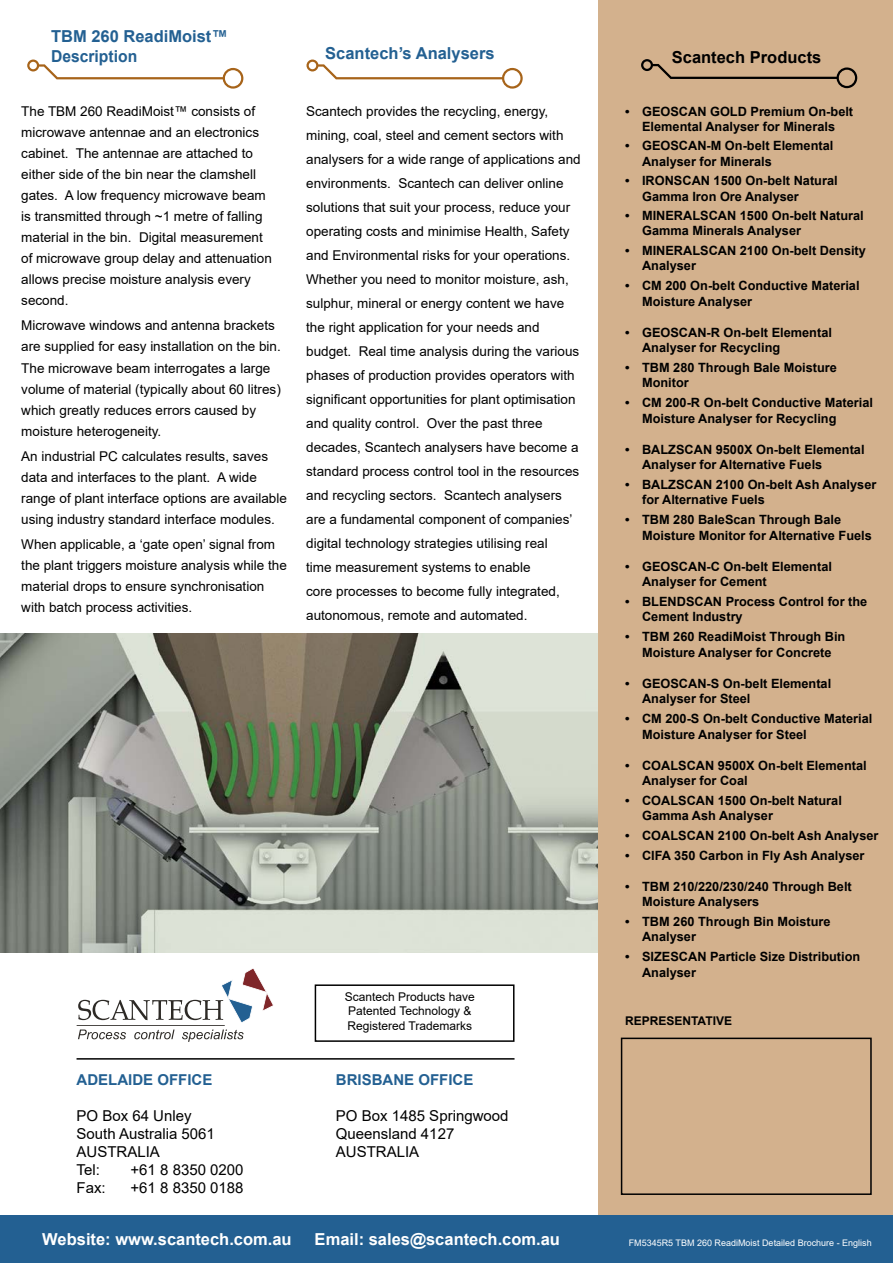
<style>
.page{position:relative;width:893px;height:1263px;background:#fff}
.page>*{position:absolute;margin:0;border:0;box-sizing:border-box;transform-origin:0 0}
.t1{font:700 16.5px "Arial";color:#fff}
.t2{font:700 16.5px/19.8px "Arial";color:#236092}
.t3{font:700 16.5px "Arial";color:#000}
.t4{font:15px/18px "Arial";color:#000}
.t5{font:700 15px "Arial";color:#236092}
.t6{font:13.5px/24px "Arial";color:#000}
.t7{font:700 12.75px/15.3px "Arial";color:#000}
.t8{font:12px/14.4px "Arial";color:#000}
.t9{font:700 12px "Arial";color:#000}
.t10{font:9px "Arial";color:#fff}
</style>
<div class="page">
<img style="left:0;top:634px;width:598px;height:318px">
<div style="left:598px;top:0;width:295px;height:1263px;background:#d3b18d"></div>
<div style="left:0;top:1215px;width:893px;height:48px;background:#236092"></div>
<svg style="left:306px;top:60px;width:217px;height:29px"></svg>
<svg style="left:27px;top:60px;width:216px;height:29px"></svg>
<svg style="left:641px;top:59px;width:216px;height:29px"></svg>
<div style="left:621px;top:1037px;width:251px;height:158px;border:2px solid #000"></div>
<svg style="left:78px;top:1029px;width:48px;height:10px"></svg>
<svg style="left:134px;top:1029px;width:41px;height:10px"></svg>
<svg style="left:182px;top:1029px;width:62px;height:13px"></svg>
<svg style="left:78px;top:968px;width:195px;height:55px"></svg>
<hr style="left:77px;top:1025px;width:148px;height:1px;background:#2d2a26">
<div style="left:315px;top:984px;width:199px;height:58px;border:2px solid #000"></div>
<hr style="left:77px;top:1058px;width:437px;height:1px;background:#000">
<p class="t2" style="left:51px;top:26px;width:178px">TBM 260 ReadiMoist™<br>Description</p>
<p class="t6" style="left:21px;top:101px;width:252px;line-height:21px">The TBM 260 ReadiMoist™ consists of microwave antennae and an electronics cabinet. The antennae are attached to either side of the bin near the clamshell gates. A low frequency microwave beam is transmitted through ~1 metre of falling material in the bin. Digital measurement of microwave group delay and attenuation allows precise moisture analysis every second.</p>
<p class="t6" style="left:21px;top:315px;width:261px;line-height:21px">Microwave windows and antenna brackets are supplied for easy installation on the bin.<br>The microwave beam interrogates a large volume of material (typically about 60 litres) which greatly reduces errors caused by moisture heterogeneity.</p>
<p class="t6" style="left:21px;top:445px;width:267px;line-height:21px">An industrial PC calculates results, saves data and interfaces to the plant. A wide range of plant interface options are available using industry standard interface modules.</p>
<p class="t6" style="left:21px;top:534px;width:267px;line-height:21px">When applicable, a ‘gate open’ signal from the plant triggers moisture analysis while the material drops to ensure synchronisation with batch process activities.</p>
<p class="t5" style="left:77px;top:1069px;width:137px">ADELAIDE OFFICE</p>
<p class="t4" style="left:77px;top:1106px;width:140px">PO Box 64 Unley<br>South Australia 5061<br>AUSTRALIA<br>Tel:</p>
<p class="t4" style="left:131px;top:1160px;width:115px">+61 8 8350 0200</p>
<p class="t4" style="left:77px;top:1178px;width:31px">Fax:</p>
<p class="t4" style="left:131px;top:1178px;width:115px">+61 8 8350 0188</p>
<p class="t2" style="left:325px;top:43px;width:171px">Scantech’s Analysers</p>
<p class="t3" style="left:672px;top:46px;width:151px">Scantech Products</p>
<p class="t6" style="left:306px;top:99px;width:276px">Scantech provides the recycling, energy, mining, coal, steel and cement sectors with analysers for a wide range of applications and environments. Scantech can deliver online solutions that suit your process, reduce your operating costs and minimise Health, Safety and Environmental risks for your operations.<br>Whether you need to monitor moisture, ash, sulphur, mineral or energy content we have the right application for your needs and budget. Real time analysis during the various phases of production provides operators with significant opportunities for plant optimisation and quality control. Over the past three decades, Scantech analysers have become a standard process control tool in the resources and recycling sectors. Scantech analysers are a fundamental component of companies’ digital technology strategies utilising real<br>time measurement systems to enable<br>core processes to become fully integrated, autonomous, remote and automated.</p>
<p class="t7" style="left:625px;top:104px;width:230px;text-align:center">• GEOSCAN GOLD Premium On-belt<br>Elemental Analyser for Minerals</p>
<p class="t7" style="left:642px;top:138px;width:193px;text-indent:-17px">• GEOSCAN-M On-belt Elemental<br>Analyser for Minerals</p>
<p class="t7" style="left:642px;top:173px;width:197px;text-indent:-17px">• IRONSCAN 1500 On-belt Natural<br>Gamma Iron Ore Analyser</p>
<p class="t7" style="left:642px;top:208px;width:223px;text-indent:-17px">• MINERALSCAN 1500 On-belt Natural<br>Gamma Minerals Analyser</p>
<p class="t7" style="left:642px;top:243px;width:225px;text-indent:-17px">• MINERALSCAN 2100 On-belt Density<br>Analyser</p>
<p class="t7" style="left:642px;top:277px;width:219px;line-height:16.2px;text-indent:-17px">• CM 200 On-belt Conductive Material<br>Moisture Analyser</p>
<p class="t7" style="left:642px;top:325px;width:191px;text-indent:-17px">• GEOSCAN-R On-belt Elemental<br>Analyser for Recycling</p>
<p class="t7" style="left:642px;top:360px;width:196px;text-indent:-17px">• TBM 280 Through Bale Moisture<br>Monitor</p>
<p class="t7" style="left:642px;top:394px;width:232px;line-height:16.2px;text-indent:-17px">• CM 200-R On-belt Conductive Material<br>Moisture Analyser for Recycling</p>
<p class="t7" style="left:642px;top:442px;width:224px;text-indent:-17px">• BALZSCAN 9500X On-belt Elemental<br>Analyser for Alternative Fuels</p>
<p class="t7" style="left:642px;top:477px;width:236px;text-indent:-17px">• BALZSCAN 2100 On-belt Ash Analyser for Alternative Fuels</p>
<p class="t7" style="left:642px;top:511px;width:231px;line-height:16.2px;text-indent:-17px">• TBM 280 BaleScan Through Bale<br>Moisture Monitor for Alternative Fuels</p>
<p class="t7" style="left:642px;top:559px;width:191px;text-indent:-17px">• GEOSCAN-C On-belt Elemental<br>Analyser for Cement</p>
<p class="t7" style="left:642px;top:594px;width:227px;text-indent:-17px">• BLENDSCAN Process Control for the<br>Cement Industry</p>
<p class="t7" style="left:625px;top:628px;width:222px;line-height:16.2px;text-align:center">• TBM 260 ReadiMoist Through Bin<br>Moisture Analyser for Concrete</p>
<p class="t7" style="left:642px;top:676px;width:191px;text-indent:-17px">• GEOSCAN-S On-belt Elemental<br>Analyser for Steel</p>
<p class="t7" style="left:642px;top:710px;width:232px;line-height:16.2px;text-indent:-17px">• CM 200-S On-belt Conductive Material<br>Moisture Analyser for Steel</p>
<p class="t7" style="left:642px;top:758px;width:226px;text-indent:-17px">• COALSCAN 9500X On-belt Elemental<br>Analyser for Coal</p>
<p class="t7" style="left:642px;top:793px;width:201px;text-indent:-17px">• COALSCAN 1500 On-belt Natural<br>Gamma Ash Analyser</p>
<p class="t7" style="left:625px;top:828px;width:255px">• COALSCAN 2100 On-belt Ash Analyser</p>
<p class="t7" style="left:625px;top:848px;width:241px">• CIFA 350 Carbon in Fly Ash Analyser</p>
<p class="t7" style="left:642px;top:879px;width:211px;text-indent:-17px">• TBM 210/220/230/240 Through Belt<br>Moisture Analysers</p>
<p class="t7" style="left:642px;top:914px;width:190px;text-indent:-17px">• TBM 260 Through Bin Moisture<br>Analyser</p>
<p class="t7" style="left:642px;top:948px;width:220px;line-height:16.2px;text-indent:-17px">• SIZESCAN Particle Size Distribution<br>Analyser</p>
<p class="t8" style="left:345px;top:989px;width:132px">Scantech Products have<br>Patented Technology &amp;<br>Registered Trademarks</p>
<p class="t5" style="left:336px;top:1069px;width:139px">BRISBANE OFFICE</p>
<p class="t4" style="left:336px;top:1107px;width:174px">PO Box 1485 Springwood<br>Queensland 4127<br>AUSTRALIA</p>
<p class="t9" style="left:625px;top:1012px;width:108px">REPRESENTATIVE</p>
<p class="t1" style="left:42px;top:1228px;width:251px">Website: www.scantech.com.au</p>
<p class="t1" style="left:315px;top:1228px;width:247px">Email: sales@scantech.com.au</p>
<p class="t10" style="left:629px;top:1236px;width:244px">FM5345R5 TBM 260 ReadiMoist Detailed Brochure - English</p>
</div>
